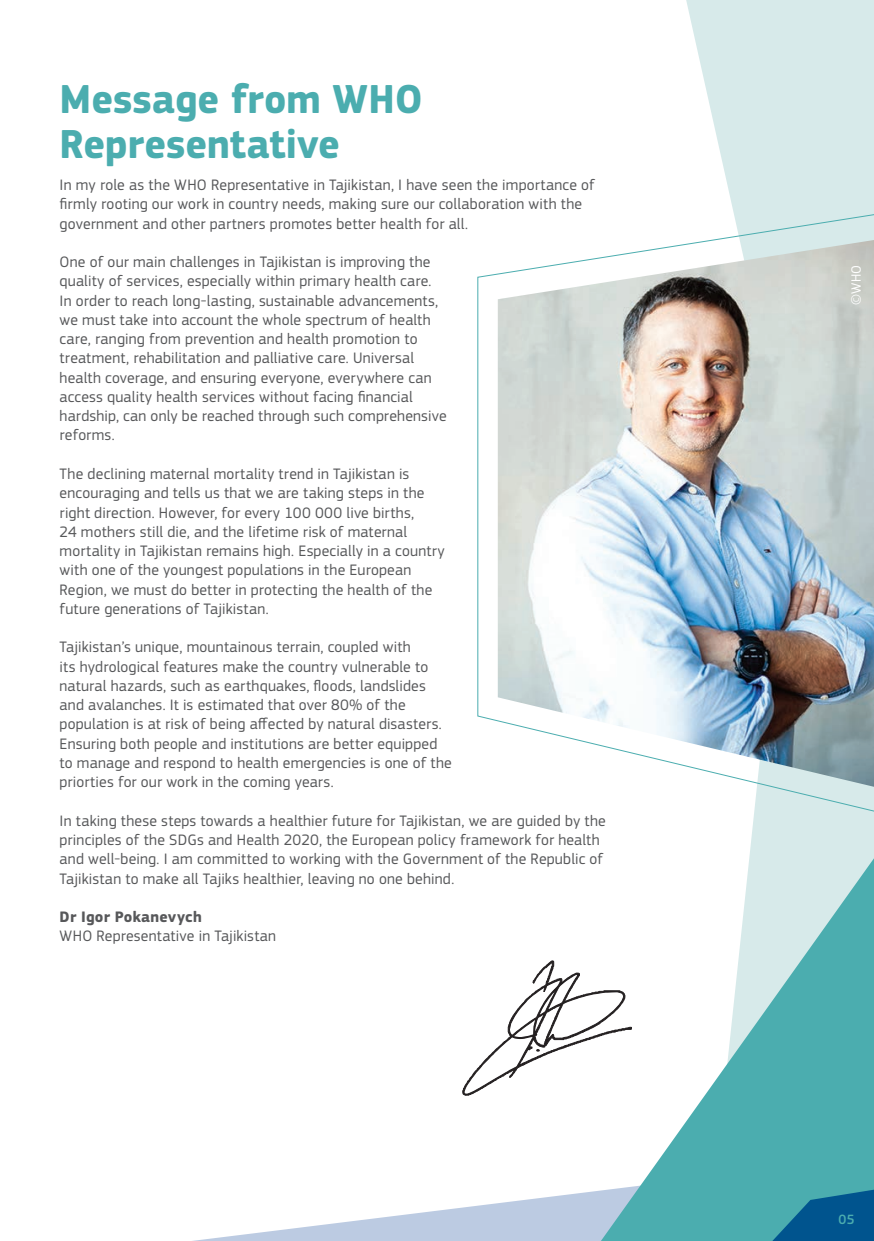
<style>
.page{position:relative;width:874px;height:1241px;background:#fff}
.page>*{position:absolute;margin:0;border:0;box-sizing:border-box;transform-origin:0 0}
.TITLE_1_GREEN{font:700 42px/45.1px "EC Square Sans Pro";letter-spacing:-.005em;color:#4badaf}
.BODY_TEXT{font:15.75px/19.2px "EC Square Sans Pro";letter-spacing:.015em;color:#57585a}
.Photo_credits{font:14px "EC Square Sans Pro";color:#fff}
.t1{font:500 14px "EC Square Sans Pro";color:#4badaf}
.s1{font-weight:700}
</style>
<div class="page">
<svg style="left:201px;top:1190px;width:399px;height:50px"></svg>
<svg style="left:686px;top:0;width:187px;height:858px;fill:#d7eaea"></svg>
<svg style="left:600px;top:858px;width:273px;height:382px"></svg>
<svg style="left:462px;top:960px;width:169px;height:135px"></svg>
<svg style="left:477px;top:210px;width:396px;height:608px"></svg>
<img style="left:497px;top:240px;width:376px;height:546px">
<svg style="left:749px;top:1185px;width:124px;height:55px;background:#237e9d"></svg>
<p class="TITLE_1_GREEN" style="left:60px;top:78px;width:364px">Message from WHO<br>Representative</p>
<p class="BODY_TEXT" style="left:60px;top:175px;width:536px">In my role as the WHO Representative in Tajikistan, I have seen the importance of firmly rooting our work in country needs, making sure our collaboration with the government and other partners promotes better health for all.</p>
<p class="BODY_TEXT" style="left:60px;top:252px;width:388px">One of our main challenges in Tajikistan is improving the quality of services, especially within primary health care.<br>In order to reach long-lasting, sustainable advancements, we must take into account the whole spectrum of health care, ranging from prevention and health promotion to treatment, rehabilitation and palliative care. Universal health coverage, and ensuring everyone, everywhere can access quality health services without facing financial hardship, can only be reached through such comprehensive reforms.</p>
<p class="BODY_TEXT" style="left:60px;top:464px;width:386px">The declining maternal mortality trend in Tajikistan is encouraging and tells us that we are taking steps in the right direction. However, for every 100 000 live births,<br>24 mothers still die, and the lifetime risk of maternal mortality in Tajikistan remains high. Especially in a country with one of the youngest populations in the European Region, we must do better in protecting the health of the future generations of Tajikistan.</p>
<p class="BODY_TEXT" style="left:60px;top:637px;width:393px">Tajikistan’s unique, mountainous terrain, coupled with<br>its hydrological features make the country vulnerable to natural hazards, such as earthquakes, floods, landslides and avalanches. It is estimated that over 80% of the population is at risk of being affected by natural disasters.<br>Ensuring both people and institutions are better equipped to manage and respond to health emergencies is one of the priorties for our work in the coming years.</p>
<p class="BODY_TEXT" style="left:60px;top:810px;width:547px">In taking these steps towards a healthier future for Tajikistan, we are guided by the principles of the SDGs and Health 2020, the European policy framework for health and well-being. I am committed to working with the Government of the Republic of Tajikistan to make all Tajiks healthier, leaving no one behind.</p>
<p class="BODY_TEXT" style="left:60px;top:907px;width:218px"><span class="s1">Dr Igor Pokanevych<br></span>WHO Representative in Tajikistan</p>
<p class="Photo_credits" style="left:847px;top:305px;width:42px;rotate:-90deg">©WHO</p>
<p class="t1" style="left:838px;top:1211px;width:17px">05</p>
</div>
